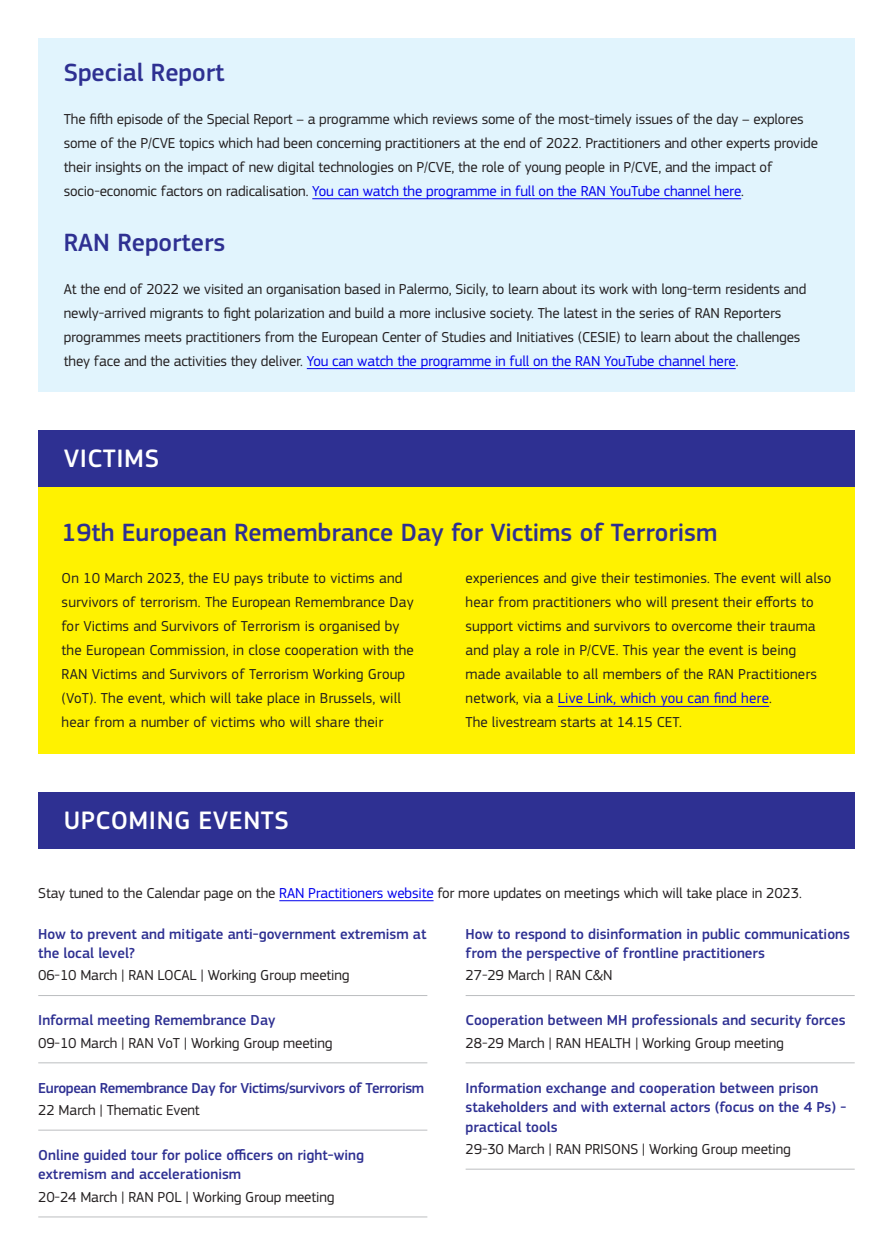
<style>
.page{position:relative;width:893px;height:1255px;background:#fff}
.page>*{position:absolute;margin:0;border:0;box-sizing:border-box;transform-origin:0 0}
.body{font:500 26.25px "EC Square Sans Pro";letter-spacing:.02em;color:#fff}
.t1{font:500 25.95px "EC Square Sans Pro";color:#2e3092}
.body-2{font:15px/24px "EC Square Sans Pro";letter-spacing:-.01em;color:#231f20}
.body-3{font:15px/24px "EC Square Sans Pro";letter-spacing:.01em;color:#231f20}
.events_title_h3{font:500 15px/19.5px "EC Square Sans Pro";color:#2e3092}
.body_no_space_after{font:15px "EC Square Sans Pro";letter-spacing:-.01em;color:#231f20}
.events_title_h3-2{font:500 15px "EC Square Sans Pro";letter-spacing:-.025em;color:#2e3092}
.s1{color:#00e}
</style>
<div class="page">
<div style="left:38px;top:486px;width:817px;height:267px;background:#fff200"></div>
<div style="left:38px;top:38px;width:817px;height:353px;background:#e1f4fd"></div>
<hr style="left:312px;top:198px;width:429px;height:1px;background:#00e">
<hr style="left:307px;top:368px;width:429px;height:1px;background:#00e">
<div style="left:38px;top:430px;width:817px;height:56px;background:#2e3092"></div>
<hr style="left:558px;top:706px;width:211px;height:1px;background:#00e">
<div style="left:38px;top:792px;width:817px;height:56px;background:#2e3092"></div>
<hr style="left:279px;top:900px;width:155px;height:1px;background:#00e">
<hr style="left:38px;top:995px;width:389px;height:1px;background:#bcbec0">
<hr style="left:38px;top:1062px;width:389px;height:1px;background:#bcbec0">
<hr style="left:38px;top:1129px;width:389px;height:1px;background:#bcbec0">
<hr style="left:38px;top:1216px;width:389px;height:1px;background:#bcbec0">
<hr style="left:466px;top:995px;width:389px;height:1px;background:#bcbec0">
<hr style="left:466px;top:1062px;width:389px;height:1px;background:#bcbec0">
<hr style="left:466px;top:1168px;width:389px;height:1px;background:#bcbec0">
<h3 class="t1" style="left:64px;top:58px;width:162px">Special Report</h3>
<p class="body-2" style="left:64px;top:107px;width:756px">The fifth episode of the Special Report – a programme which reviews some of the most-timely issues of the day – explores some of the P/CVE topics which had been concerning practitioners at the end of 2022. Practitioners and other experts provide their insights on the impact of new digital technologies on P/CVE, the role of young people in P/CVE, and the impact of socio‑economic factors on radicalisation. <span class="s1">You can watch the programme in full on the RAN YouTube channel here</span>.</p>
<h3 class="t1" style="left:64px;top:227px;width:163px">RAN Reporters</h3>
<p class="body-2" style="left:64px;top:277px;width:744px">At the end of 2022 we visited an organisation based in Palermo, Sicily, to learn about its work with long-term residents and newly-arrived migrants to fight polarization and build a more inclusive society. The latest in the series of RAN Reporters programmes meets practitioners from the European Center of Studies and Initiatives (CESIE) to learn about the challenges they face and the activities they deliver. <span class="s1">You can watch the programme in full on the RAN YouTube channel here</span>.</p>
<h2 class="body" style="left:64px;top:443px;width:97px">VICTIMS</h2>
<h3 class="t1" style="left:62px;top:517px;width:657px">19th European Remembrance Day for Victims of Terrorism</h3>
<p class="body-3" style="left:62px;top:566px;width:354px">On 10 March 2023, the EU pays tribute to victims and survivors of terrorism. The European Remembrance Day for Victims and Survivors of Terrorism is organised by the European Commission, in close cooperation with the RAN Victims and Survivors of Terrorism Working Group (VoT). The event, which will take place in Brussels, will hear from a number of victims who will share their</p>
<p class="body-3" style="left:466px;top:566px;width:367px">experiences and give their testimonies. The event will also hear from practitioners who will present their efforts to support victims and survivors to overcome their trauma and play a role in P/CVE. This year the event is being made available to all members of the RAN Practitioners network, via a <span class="s1">Live Link, which you can find here</span>.<br>The livestream starts at 14.15 CET.</p>
<p class="body" style="left:64px;top:805px;width:227px">UPCOMING EVENTS</p>
<p class="body-2" style="left:38px;top:880px;width:765px">Stay tuned to the Calendar page on the <span class="s1">RAN Practitioners website</span> for more updates on meetings which will take place in 2023.</p>
<h3 class="events_title_h3" style="left:38px;top:924px;width:390px">How to prevent and mitigate anti-government extremism at the local level?</h3>
<p class="body_no_space_after" style="left:38px;top:966px;width:313px">06-10 March | RAN LOCAL | Working Group meeting</p>
<h3 class="events_title_h3" style="left:38px;top:1010px;width:239px">Informal meeting Remembrance Day</h3>
<p class="body_no_space_after" style="left:38px;top:1033px;width:296px">09-10 March | RAN VoT | Working Group meeting</p>
<h3 class="events_title_h3-2" style="left:38px;top:1078px;width:387px">European Remembrance Day for Victims/survivors of Terrorism</h3>
<p class="body_no_space_after" style="left:38px;top:1101px;width:163px">22 March | Thematic Event</p>
<h3 class="events_title_h3" style="left:38px;top:1145px;width:327px">Online guided tour for police officers on right-wing extremism and accelerationism</h3>
<p class="body_no_space_after" style="left:38px;top:1187px;width:298px">20-24 March | RAN POL | Working Group meeting</p>
<h3 class="events_title_h3" style="left:466px;top:924px;width:386px">How to respond to disinformation in public communications from the perspective of frontline practitioners</h3>
<p class="body_no_space_after" style="left:466px;top:966px;width:148px">27-29 March | RAN C&amp;N</p>
<h3 class="events_title_h3" style="left:466px;top:1010px;width:381px">Cooperation between MH professionals and security forces</h3>
<p class="body_no_space_after" style="left:466px;top:1033px;width:320px">28-29 March | RAN HEALTH | Working Group meeting</p>
<h3 class="events_title_h3" style="left:466px;top:1078px;width:382px">Information exchange and cooperation between prison stakeholders and with external actors (focus on the 4 Ps) - practical tools</h3>
<p class="body_no_space_after" style="left:466px;top:1140px;width:327px">29-30 March | RAN PRISONS | Working Group meeting</p>
</div>
